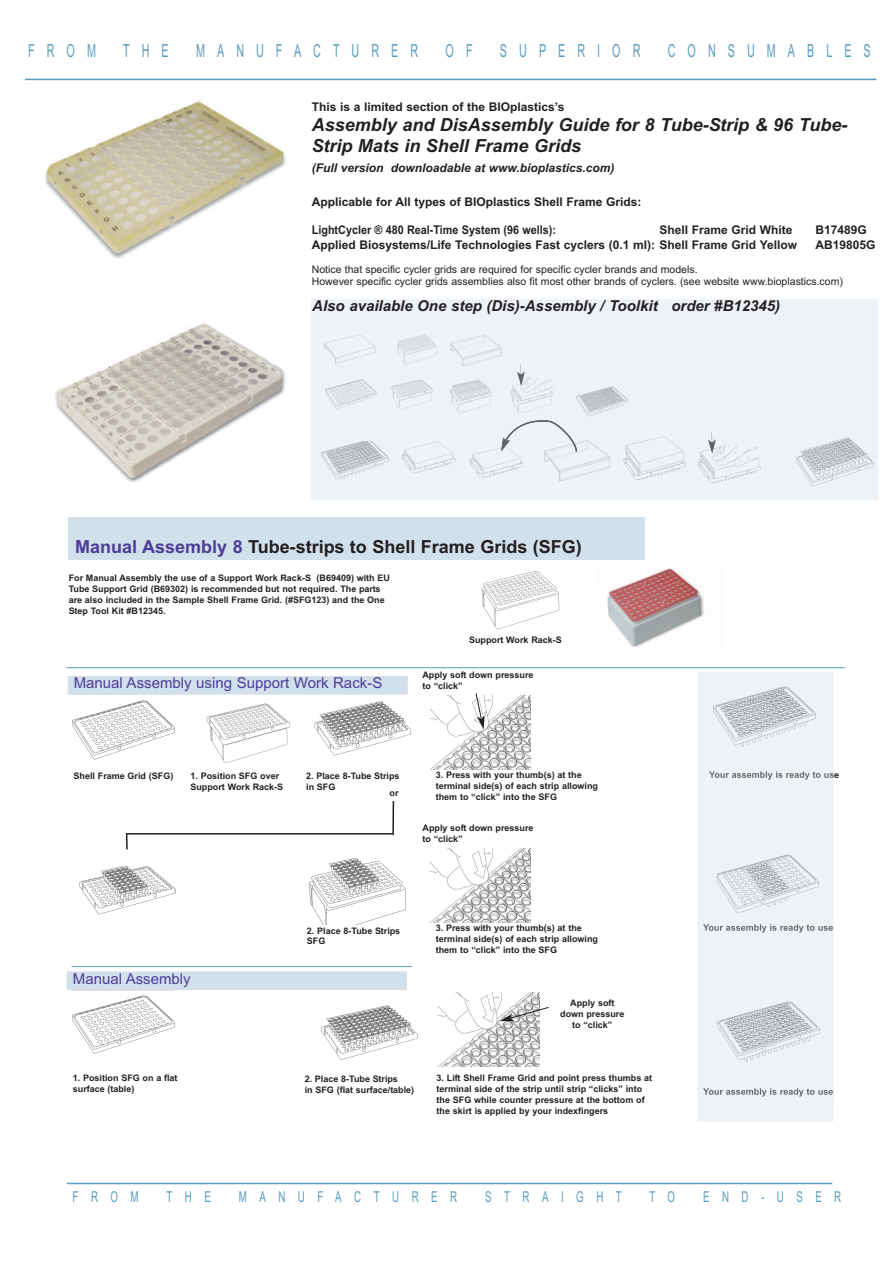
<style>
.page{position:relative;width:893px;height:1263px;background:#fff}
.page>*{position:absolute;margin:0;border:0;box-sizing:border-box;transform-origin:0 0}
.t1{font:italic 700 18px/21.6px "Arial";color:#231f20}
.t2{font:700 18px "Arial";color:#231f20}
.t3{font:18px "Arial";letter-spacing:1.11em;color:#5d9cbf;scale:.6 1}
.t4{font:italic 700 15px "Arial";color:#231f20}
.t5{font:15px "Arial";color:#4d3c98}
.t6{font:15px "Arial";letter-spacing:1.28em;color:#5d9cbf;scale:.65 1}
.t7{font:700 12px "Arial";color:#231f20}
.t8{font:italic 700 12px "Arial";color:#231f20}
.t9{font:700 12px "Arial";color:#231f20;scale:.9 1}
.t10{font:10.5px/12.6px "Arial";color:#231f20}
.t11{font:700 9px/10.8px "Arial";color:#231f20}
.s1{color:#4d3c98}
</style>
<div class="page">
<hr style="left:67px;top:1183px;width:765px;height:1px;background:#5d9cbf">
<hr style="left:25px;top:79px;width:851px;height:1px;background:#5d9cbf">
<img style="left:45px;top:101px;width:241px;height:158px">
<img style="left:55px;top:323px;width:231px;height:160px">
<img style="left:73px;top:990px;width:102px;height:64px">
<img style="left:321px;top:1005px;width:97px;height:55px">
<img style="left:481px;top:571px;width:79px;height:58px">
<img style="left:73px;top:700px;width:102px;height:60px">
<img style="left:206px;top:703px;width:85px;height:60px">
<img style="left:430px;top:696px;width:101px;height:74px">
<img style="left:314px;top:701px;width:98px;height:55px">
<svg style="left:476px;top:693px;width:8px;height:37px"></svg>
<img style="left:79px;top:849px;width:97px;height:66px">
<hr style="left:392px;top:801px;width:2px;height:34px;background:#231f20">
<hr style="left:126px;top:833px;width:267px;height:1px;background:#231f20">
<svg style="left:126px;top:834px;width:2px;height:15px"></svg>
<img style="left:309px;top:858px;width:97px;height:67px">
<img style="left:430px;top:848px;width:101px;height:75px">
<img style="left:607px;top:568px;width:97px;height:80px">
<div style="left:68px;top:517px;width:577px;height:42px;background:#d2e0ec"></div>
<hr style="left:67px;top:667px;width:778px;height:1px;background:#5d9cbf">
<hr style="left:71px;top:966px;width:341px;height:1px;background:#5d9cbf">
<div style="left:68px;top:676px;width:340px;height:19px;background:#d2e0ec"></div>
<div style="left:67px;top:971px;width:340px;height:19px;background:#d2e0ec"></div>
<img style="left:73px;top:986px;width:102px;height:4px">
<div style="left:311px;top:299px;width:567px;height:201px;background:#edf2f7"></div>
<svg style="left:791px;top:436px;width:83px;height:51px;background:#dbe0e5"></svg>
<svg style="left:317px;top:329px;width:376px;height:158px;background:#e8edf3"></svg>
<svg style="left:708px;top:432px;width:8px;height:22px"></svg>
<svg style="left:439px;top:992px;width:101px;height:75px"></svg>
<img style="left:439px;top:992px;width:100px;height:74px">
<svg style="left:500px;top:1007px;width:49px;height:14px"></svg>
<div style="left:697px;top:672px;width:136px;height:450px;background:#edf2f7"></div>
<svg style="left:702px;top:923px;width:131px;height:14px"></svg>
<svg style="left:703px;top:924px;width:56px;height:7px"></svg>
<svg style="left:711px;top:853px;width:114px;height:64px"></svg>
<img style="left:716px;top:853px;width:102px;height:64px">
<svg style="left:713px;top:998px;width:108px;height:76px"></svg>
<img style="left:718px;top:998px;width:102px;height:72px">
<svg style="left:702px;top:1087px;width:131px;height:14px"></svg>
<svg style="left:703px;top:1088px;width:56px;height:7px"></svg>
<div style="left:708px;top:682px;width:120px;height:78px;background:#edf2f7"></div>
<img style="left:713px;top:682px;width:102px;height:72px">
<svg style="left:707px;top:770px;width:126px;height:14px"></svg>
<svg style="left:709px;top:771px;width:56px;height:7px"></svg>
<h1 class="t3" style="left:28px;top:41px;width:115px">FROM</h1>
<h1 class="t3" style="left:123px;top:41px;width:78px">THE</h1>
<h1 class="t3" style="left:196px;top:41px;width:372px">MANUFACTURER</h1>
<h1 class="t3" style="left:446px;top:41px;width:47px">O F</h1>
<h1 class="t3" style="left:500px;top:41px;width:236px">SUPERIOR</h1>
<h1 class="t3" style="left:668px;top:41px;width:340px">CONSUMABLES</h1>
<h3 class="t7" style="left:312px;top:99px;width:254px">This is a limited section of the BIOplastics’s</h3>
<h1 class="t1" style="left:312px;top:114px;width:537px">Assembly and DisAssembly Guide for 8 Tube-Strip &amp; 96 Tube-<br>Strip Mats in Shell Frame Grids</h1>
<h3 class="t8" style="left:312px;top:161px;width:304px">(Full version downloadable at www.bioplastics.com)</h3>
<h3 class="t7" style="left:312px;top:194px;width:331px">Applicable for All types of BIOplastics Shell Frame Grids:</h3>
<h3 class="t9" style="left:312px;top:223px;width:273px">LightCycler ® 480 Real-Time System (96 wells):</h3>
<h3 class="t7" style="left:659px;top:223px;width:135px">Shell Frame Grid White</h3>
<h3 class="t7" style="left:815px;top:223px;width:53px">B17489G</h3>
<h3 class="t7" style="left:312px;top:238px;width:487px">Applied Biosystems/Life Technologies Fast cyclers (0.1 ml): Shell Frame Grid Yellow</h3>
<h3 class="t7" style="left:815px;top:238px;width:62px">AB19805G</h3>
<p class="t10" style="left:312px;top:263px;width:533px">Notice that specific cycler grids are required for specific cycler brands and models.<br>However specific cycler grids assemblies also fit most other brands of cyclers. (see website www.bioplastics.com)</p>
<h2 class="t4" style="left:312px;top:297px;width:469px">Also available One step (Dis)-Assembly / Toolkit order #B12345)</h2>
<h1 class="t2" style="left:75px;top:536px;width:508px"><span class="s1">Manual Assembly 8</span> Tube-strips to Shell Frame Grids (SFG)</h1>
<p class="t11" style="left:69px;top:573px;width:323px">For Manual Assembly the use of a Support Work Rack-S (B69409) with EU Tube Support Grid (B69302) is recommended but not required. The parts are also included in the Sample Shell Frame Grid. (#SFG123) and the One Step Tool Kit #B12345.</p>
<h2 class="t5" style="left:74px;top:674px;width:310px">Manual Assembly using Support Work Rack-S</h2>
<p class="t11" style="left:469px;top:634px;width:94px">Support Work Rack-S</p>
<p class="t11" style="left:422px;top:670px;width:113px">Apply soft down pressure to “click”</p>
<p class="t11" style="left:74px;top:770px;width:101px">Shell Frame Grid (SFG)</p>
<p class="t11" style="left:190px;top:771px;width:94px">1. Position SFG over<br>Support Work Rack-S</p>
<p class="t11" style="left:306px;top:770px;width:95px">2. Place 8-Tube Strips in SFG</p>
<p class="t11" style="left:436px;top:770px;width:164px">3. Press with your thumb(s) at the terminal side(s) of each strip allowing them to “click” into the SFG</p>
<p class="t11" style="left:389px;top:788px;width:10px">or</p>
<p class="t11" style="left:423px;top:823px;width:113px">Apply soft down pressure to “click”</p>
<p class="t11" style="left:307px;top:925px;width:95px">2. Place 8-Tube Strips<br>SFG</p>
<p class="t11" style="left:436px;top:923px;width:164px">3. Press with your thumb(s) at the terminal side(s) of each strip allowing them to “click” into the SFG</p>
<h2 class="t5" style="left:73px;top:970px;width:119px">Manual Assembly</h2>
<p class="t11" style="left:73px;top:1073px;width:106px">1. Position SFG on a flat surface (table)</p>
<p class="t11" style="left:560px;top:997px;width:66px;text-align:center">Apply soft down pressure to “click”</p>
<p class="t11" style="left:305px;top:1073px;width:111px">2. Place 8-Tube Strips<br>in SFG (flat surface/table)</p>
<p class="t11" style="left:437px;top:1073px;width:217px">3. Lift Shell Frame Grid and point press thumbs at terminal side of the strip until strip “clicks” into the SFG while counter pressure at the bottom of the skirt is applied by your indexfingers</p>
<h2 class="t6" style="left:73px;top:1188px;width:103px">FROM</h2>
<h2 class="t6" style="left:166px;top:1188px;width:70px">THE</h2>
<h2 class="t6" style="left:239px;top:1188px;width:338px">MANUFACTURER</h2>
<h2 class="t6" style="left:485px;top:1188px;width:212px">STRAIGHT</h2>
<h2 class="t6" style="left:649px;top:1188px;width:41px">T O</h2>
<h2 class="t6" style="left:703px;top:1188px;width:214px">END-USER</h2>
</div>
